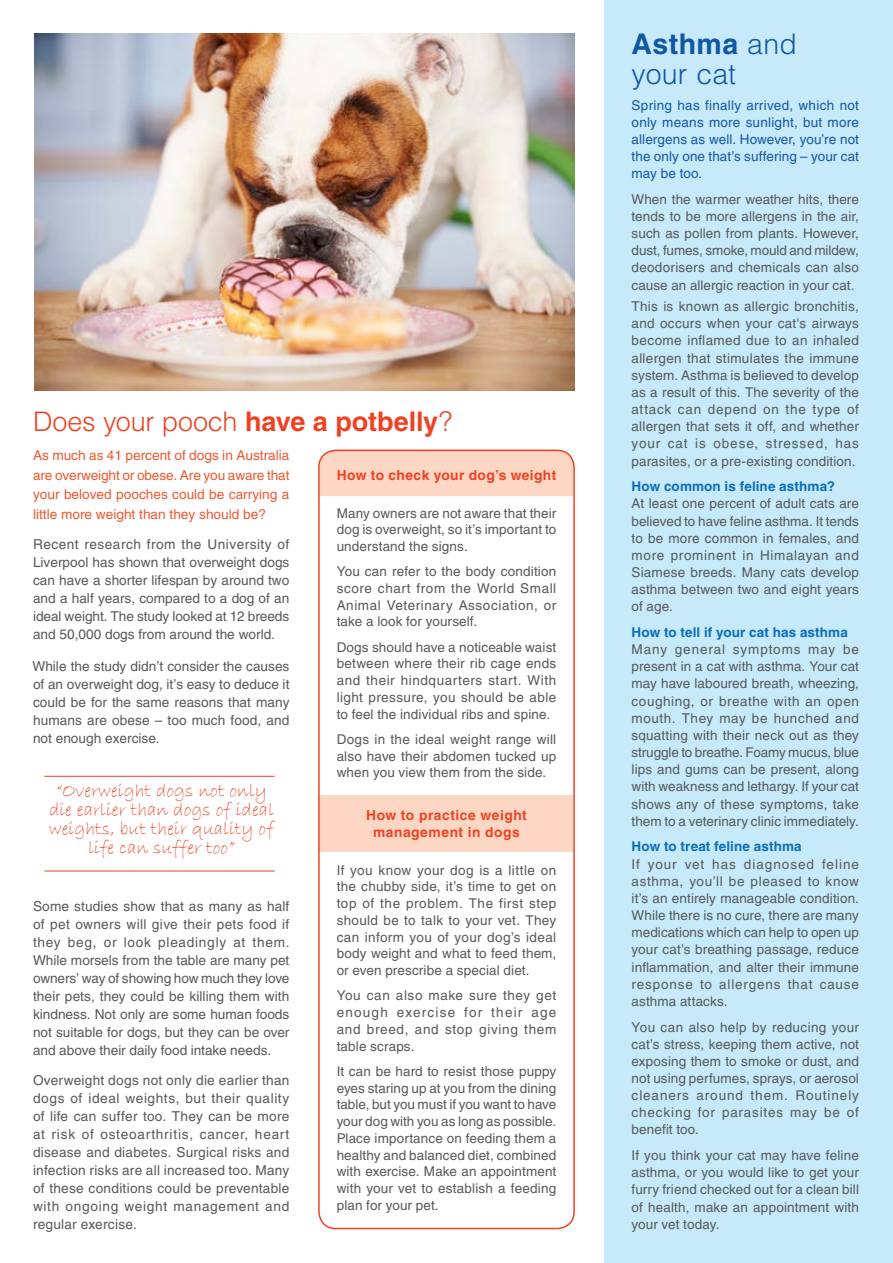
<style>
.page{position:relative;width:893px;height:1263px;background:#fff}
.page>*{position:absolute;margin:0;border:0;box-sizing:border-box;transform-origin:0 0}
.t1{font:300 28.5px/30px "Helvetica LT Std";letter-spacing:.005em;color:#1357a3}
.t2{font:300 27px "Helvetica LT Std";letter-spacing:-.01em;color:#ef4222}
.t3{font:19.05px/19px "Bradley Hand ITC";color:#ef4222;text-align:center}
.t4{font:700 13.8px/17px "Helvetica LT Std";letter-spacing:.035em;color:#ef4222;text-align:center}
.t5{font:13.65px/18px "Helvetica LT Std";color:#57585a;text-align:justify}
.t6{font:13.65px/19.5px "Helvetica LT Std";color:#f0582f;text-align:justify}
.t7{font:13.5px/17.1px "Helvetica LT Std";letter-spacing:.01em;color:#57585a;text-align:justify}
.t8{font:13.5px/17.1px "Helvetica LT Std";letter-spacing:.005em;color:#1357a3;text-align:justify}
.t9{font:700 13.5px "Helvetica LT Std";letter-spacing:.01em;color:#0c6eb8}
.s1{font-weight:700}
</style>
<div class="page">
<div style="left:604px;top:0;width:289px;height:1263px;background:#c6eafa"></div>
<hr style="left:44px;top:776px;width:231px;height:1px;background:#ef4222">
<hr style="left:44px;top:870px;width:231px;height:1px;background:#ef4222">
<div style="left:320px;top:450px;width:253px;height:46px;background:#fdd7c3"></div>
<div style="left:320px;top:795px;width:253px;height:56px;background:#fdd7c3"></div>
<div style="left:318px;top:450px;width:257px;height:779px;border:2px solid #ef4222;border-radius:17px"></div>
<img style="left:34px;top:33px;width:540px;height:357px">
<h2 class="t2" style="left:33px;top:405px;width:421px">Does your pooch <span class="s1">have a potbelly</span>?</h2>
<p class="t6" style="left:33px;top:446px;width:258px">As much as 41 percent of dogs in Australia are overweight or obese. Are you aware that your beloved pooches could be carrying a little more weight than they should be?</p>
<p class="t5" style="left:33px;top:535px;width:258px">Recent research from the University of Liverpool has shown that overweight dogs can have a shorter lifespan by around two and a half years, compared to a dog of an ideal weight. The study looked at 12 breeds and 50,000 dogs from around the world.</p>
<p class="t5" style="left:32px;top:657px;width:258px">While the study didn’t consider the causes of an overweight dog, it’s easy to deduce it could be for the same reasons that many humans are obese – too much food, and not enough exercise.</p>
<h3 class="t3" style="left:49px;top:781px;width:227px">“Overweight dogs not only die earlier than dogs of ideal weights, but their quality of life can suffer too”</h3>
<p class="t5" style="left:33px;top:897px;width:258px">Some studies show that as many as half of pet owners will give their pets food if they beg, or look pleadingly at them.<br>While morsels from the table are many pet owners’ way of showing how much they love their pets, they could be killing them with kindness. Not only are some human foods not suitable for dogs, but they can be over and above their daily food intake needs.</p>
<p class="t5" style="left:33px;top:1071px;width:258px">Overweight dogs not only die earlier than dogs of ideal weights, but their quality of life can suffer too. They can be more at risk of osteoarthritis, cancer, heart disease and diabetes. Surgical risks and infection risks are all increased too. Many of these conditions could be preventable with ongoing weight management and regular exercise.</p>
<p class="t4" style="left:337px;top:466px;width:221px">How to check your dog’s weight</p>
<p class="t7" style="left:337px;top:504px;width:221px">Many owners are not aware that their dog is overweight, so it’s important to understand the signs.</p>
<p class="t7" style="left:337px;top:563px;width:221px">You can refer to the body condition score chart from the World Small Animal Veterinary Association, or take a look for yourself.</p>
<p class="t7" style="left:337px;top:638px;width:221px">Dogs should have a noticeable waist between where their rib cage ends and their hindquarters start. With light pressure, you should be able to feel the individual ribs and spine.</p>
<p class="t7" style="left:337px;top:731px;width:221px">Dogs in the ideal weight range will also have their abdomen tucked up when you view them from the side.</p>
<p class="t4" style="left:366px;top:806px;width:162px">How to practice weight management in dogs</p>
<p class="t7" style="left:337px;top:861px;width:221px">If you know your dog is a little on the chubby side, it’s time to get on top of the problem. The first step should be to talk to your vet. They can inform you of your dog’s ideal body weight and what to feed them, or even prescribe a special diet.</p>
<p class="t7" style="left:337px;top:987px;width:221px">You can also make sure they get enough exercise for their age and breed, and stop giving them table scraps.</p>
<p class="t7" style="left:337px;top:1063px;width:221px">It can be hard to resist those puppy eyes staring up at you from the dining table, but you must if you want to have your dog with you as long as possible.<br>Place importance on feeding them a healthy and balanced diet, combined with exercise. Make an appointment with your vet to establish a feeding plan for your pet.</p>
<h1 class="t1" style="left:632px;top:28px;width:167px"><span class="s1">Asthma</span> and your cat</h1>
<p class="t8" style="left:632px;top:96px;width:229px">Spring has finally arrived, which not only means more sunlight, but more allergens as well. However, you’re not the only one that’s suffering – your cat may be too.</p>
<p class="t7" style="left:632px;top:191px;width:229px">When the warmer weather hits, there tends to be more allergens in the air, such as pollen from plants. However, dust, fumes, smoke, mould and mildew, deodorisers and chemicals can also cause an allergic reaction in your cat.</p>
<p class="t7" style="left:632px;top:298px;width:229px">This is known as allergic bronchitis, and occurs when your cat's airways become inflamed due to an inhaled allergen that stimulates the immune system. Asthma is believed to develop as a result of this. The severity of the attack can depend on the type of allergen that sets it off, and whether your cat is obese, stressed, has parasites, or a pre-existing condition.</p>
<p class="t9" style="left:632px;top:478px;width:205px">How common is feline asthma?</p>
<p class="t7" style="left:632px;top:495px;width:229px">At least one percent of adult cats are believed to have feline asthma. It tends to be more common in females, and more prominent in Himalayan and Siamese breeds. Many cats develop asthma between two and eight years of age.</p>
<p class="t9" style="left:632px;top:624px;width:218px">How to tell if your cat has asthma</p>
<p class="t7" style="left:632px;top:641px;width:229px">Many general symptoms may be present in a cat with asthma. Your cat may have laboured breath, wheezing, coughing, or breathe with an open mouth. They may be hunched and squatting with their neck out as they struggle to breathe. Foamy mucus, blue lips and gums can be present, along with weakness and lethargy. If your cat shows any of these symptoms, take them to a veterinary clinic immediately.</p>
<p class="t9" style="left:632px;top:838px;width:172px">How to treat feline asthma</p>
<p class="t7" style="left:632px;top:855px;width:229px">If your vet has diagnosed feline asthma, you’ll be pleased to know it’s an entirely manageable condition.<br>While there is no cure, there are many medications which can help to open up your cat’s breathing passage, reduce inflammation, and alter their immune response to allergens that cause asthma attacks.</p>
<p class="t7" style="left:632px;top:1018px;width:229px">You can also help by reducing your cat’s stress, keeping them active, not exposing them to smoke or dust, and not using perfumes, sprays, or aerosol cleaners around them. Routinely checking for parasites may be of benefit too.</p>
<p class="t7" style="left:632px;top:1147px;width:229px">If you think your cat may have feline asthma, or you would like to get your furry friend checked out for a clean bill of health, make an appointment with your vet today.</p>
</div>
